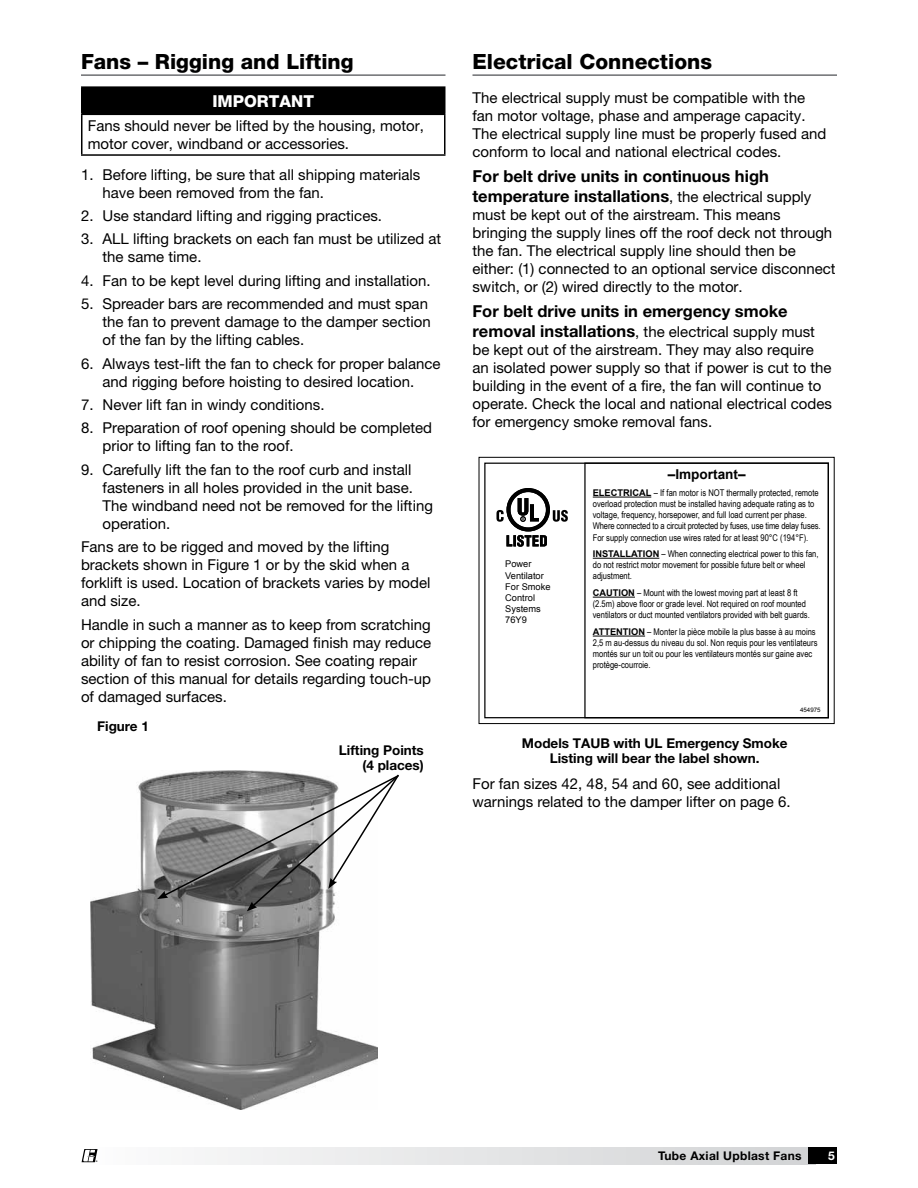
<style>
.page{position:relative;width:918px;height:1188px;background:#fff}
.page>*{position:absolute;margin:0;border:0;box-sizing:border-box;transform-origin:0 0}
.t1{font:800 21px "Helvetica Neue LT Std";color:#000}
.t2{font:700 16.5px/19.8px "Helvetica Neue LT Std";color:#000}
.t3{font:800 16.5px "Helvetica Neue LT Std";color:#fff}
.t4{font:15px/18px "Helvetica Neue LT Std";color:#000}
.t5{font:700 13.65px "Arial";color:#000}
.t6{font:700 13.5px/15px "Helvetica Neue LT Std";color:#000;text-align:center}
.t7{font:700 12px "Helvetica Neue LT Std";letter-spacing:.025em;color:#000}
.t8{font:700 12px "Helvetica Neue LT Std";color:#fff}
.t9{font:9.3px/11.1px "Arial Narrow";color:#000}
.t10{font:9.3px/11.1px "Arial";color:#000}
.t11{font:7.35px/7.4px "Arial";color:#000;text-align:center}
.t12{font:6.15px "Arial";color:#000}
.t13{font:700 2.1px "Helvetica Neue LT Std";color:#000}
.s1{font-weight:400;font-size:15px}
.s2{font-weight:700;font-size:16.5px}
.s3{font-family:"Arial";font-weight:700}
</style>
<div class="page">
<div style="left:81px;top:1148px;width:734px;height:16px;background:linear-gradient(to right,#f8f9f9,#d3d5d6)"></div>
<div style="left:808px;top:1148px;width:29px;height:16px;background:#000"></div>
<svg style="left:82px;top:1149px;width:16px;height:13px"></svg>
<hr style="left:81px;top:74px;width:365px;height:2px;background:#6d6e71">
<div style="left:82px;top:87px;width:363px;height:27px;background:#000"></div>
<hr style="left:81px;top:86px;width:365px;height:2px;background:#000">
<svg style="left:81px;top:88px;width:1px;height:26px"></svg>
<hr style="left:444px;top:88px;width:2px;height:26px;background:#000">
<hr style="left:81px;top:114px;width:365px;height:1px;background:#000">
<hr style="left:81px;top:115px;width:1px;height:39px;background:#000">
<hr style="left:444px;top:115px;width:2px;height:39px;background:#000">
<hr style="left:81px;top:154px;width:365px;height:2px;background:#000">
<hr style="left:472px;top:74px;width:365px;height:2px;background:#6d6e71">
<div style="left:479px;top:457px;width:356px;height:267px;border:1px solid #000"></div>
<div style="left:584px;top:463px;width:245px;height:255px;border:1px solid #000"></div>
<svg style="left:496px;top:488px;width:72px;height:59px"></svg>
<hr style="left:593px;top:497px;width:58px;height:1px;background:#000">
<hr style="left:593px;top:558px;width:66px;height:1px;background:#000">
<hr style="left:593px;top:597px;width:42px;height:1px;background:#000">
<hr style="left:593px;top:636px;width:52px;height:1px;background:#000">
<img style="left:91px;top:771px;width:287px;height:339px">
<svg style="left:157px;top:773px;width:242px;height:138px"></svg>
<h1 class="t1" style="left:81px;top:49px;width:274px">Fans – Rigging and Lifting</h1>
<p class="t3" style="left:212px;top:91px;width:103px">IMPORTANT</p>
<p class="t4" style="left:88px;top:116px;width:338px">Fans should never be lifted by the housing, motor, motor cover, windband or accessories.</p>
<p class="t4" style="left:103px;top:165px;width:319px;text-indent:-22px">1. Before lifting, be sure that all shipping materials have been removed from the fan.</p>
<p class="t4" style="left:81px;top:206px;width:303px">2. Use standard lifting and rigging practices.</p>
<p class="t4" style="left:103px;top:230px;width:340px;text-indent:-22px">3. ALL lifting brackets on each fan must be utilized at the same time.</p>
<p class="t4" style="left:81px;top:271px;width:351px">4. Fan to be kept level during lifting and installation.</p>
<p class="t4" style="left:103px;top:295px;width:330px;text-indent:-22px">5. Spreader bars are recommended and must span the fan to prevent damage to the damper section of the fan by the lifting cables.</p>
<p class="t4" style="left:81px;top:354px;width:361px;text-align:center">6. Always test-lift the fan to check for proper balance and rigging before hoisting to desired location.</p>
<p class="t4" style="left:81px;top:395px;width:245px">7. Never lift fan in windy conditions.</p>
<p class="t4" style="left:103px;top:419px;width:331px;text-indent:-22px">8. Preparation of roof opening should be completed prior to lifting fan to the roof.</p>
<p class="t4" style="left:103px;top:460px;width:332px;text-indent:-22px">9. Carefully lift the fan to the roof curb and install fasteners in all holes provided in the unit base.<br>The windband need not be removed for the lifting operation.</p>
<p class="t4" style="left:81px;top:538px;width:351px">Fans are to be rigged and moved by the lifting brackets shown in Figure 1 or by the skid when a forklift is used. Location of brackets varies by model and size.</p>
<p class="t4" style="left:81px;top:615px;width:352px">Handle in such a manner as to keep from scratching or chipping the coating. Damaged finish may reduce ability of fan to resist corrosion. See coating repair section of this manual for details regarding touch-up of damaged surfaces.</p>
<p class="t6" style="left:97px;top:718px;width:53px">Figure 1</p>
<p class="t6" style="left:339px;top:742px;width:86px;text-align:right">Lifting Points (4 places)</p>
<h1 class="t1" style="left:472px;top:49px;width:241px">Electrical Connections</h1>
<p class="t4" style="left:472px;top:89px;width:355px">The electrical supply must be compatible with the fan motor voltage, phase and amperage capacity.<br>The electrical supply line must be properly fused and conform to local and national electrical codes.</p>
<p class="t2" style="left:472px;top:166px;width:340px">For belt drive units in continuous high temperature installations<span class="s1">, the electrical supply</span></p>
<p class="t4" style="left:472px;top:206px;width:365px">must be kept out of the airstream. This means bringing the supply lines off the roof deck not through the fan. The electrical supply line should then be either: (1) connected to an optional service disconnect switch, or (2) wired directly to the motor.</p>
<p class="t2" style="left:472px;top:301px;width:317px">For belt drive units in emergency smoke</p>
<p class="t4" style="left:472px;top:323px;width:361px"><span class="s2">removal installations</span>, the electrical supply must be kept out of the airstream. They may also require an isolated power supply so that if power is cut to the building in the event of a fire, the fan will continue to operate. Check the local and national electrical codes for emergency smoke removal fans.</p>
<p class="t10" style="left:505px;top:559px;width:47px">Power<br>Ventilator<br>For Smoke<br>Control<br>Systems<br>76Y9</p>
<p class="t5" style="left:668px;top:465px;width:79px">–Important–</p>
<p class="t9" style="left:593px;top:487px;width:229px"><span class="s3">ELECTRICAL</span> – If fan motor is NOT thermally protected, remote overload protection must be installed having adequate rating as to voltage, frequency, horsepower, and full load current per phase.<br>Where connected to a circuit protected by fuses, use time delay fuses.<br>For supply connection use wires rated for at least 90°C (194°F).</p>
<p class="t9" style="left:593px;top:548px;width:227px"><span class="s3">INSTALLATION</span> – When connecting electrical power to this fan, do not restrict motor movement for possible future belt or wheel adjustment.</p>
<p class="t9" style="left:593px;top:587px;width:219px"><span class="s3">CAUTION</span> – Mount with the lowest moving part at least 8 ft (2.5m) above floor or grade level. Not required on roof mounted ventilators or duct mounted ventilators provided with belt guards.</p>
<p class="t9" style="left:593px;top:626px;width:226px"><span class="s3">ATTENTION</span> – Monter la pièce mobile la plus basse à au moins 2,5 m au-dessus du niveau du sol. Non requis pour les ventilateurs montés sur un toit ou pour les ventilateurs montés sur gaine avec protège-courroie.</p>
<p class="t12" style="left:800px;top:706px;width:22px">454975</p>
<p class="t6" style="left:522px;top:736px;width:267px">Models TAUB with UL Emergency Smoke<br>Listing will bear the label shown.</p>
<p class="t11" style="left:642px;top:744px;width:30px">2.5 in.<br>63.5 mm</p>
<p class="t4" style="left:472px;top:774px;width:320px">For fan sizes 42, 48, 54 and 60, see additional warnings related to the damper lifter on page 6.</p>
<p class="t13" style="left:96px;top:1160px;width:3px">®</p>
<p class="t7" style="left:658px;top:1148px;width:145px">Tube Axial Upblast Fans</p>
<p class="t8" style="left:828px;top:1148px;width:8px">5</p>
</div>
